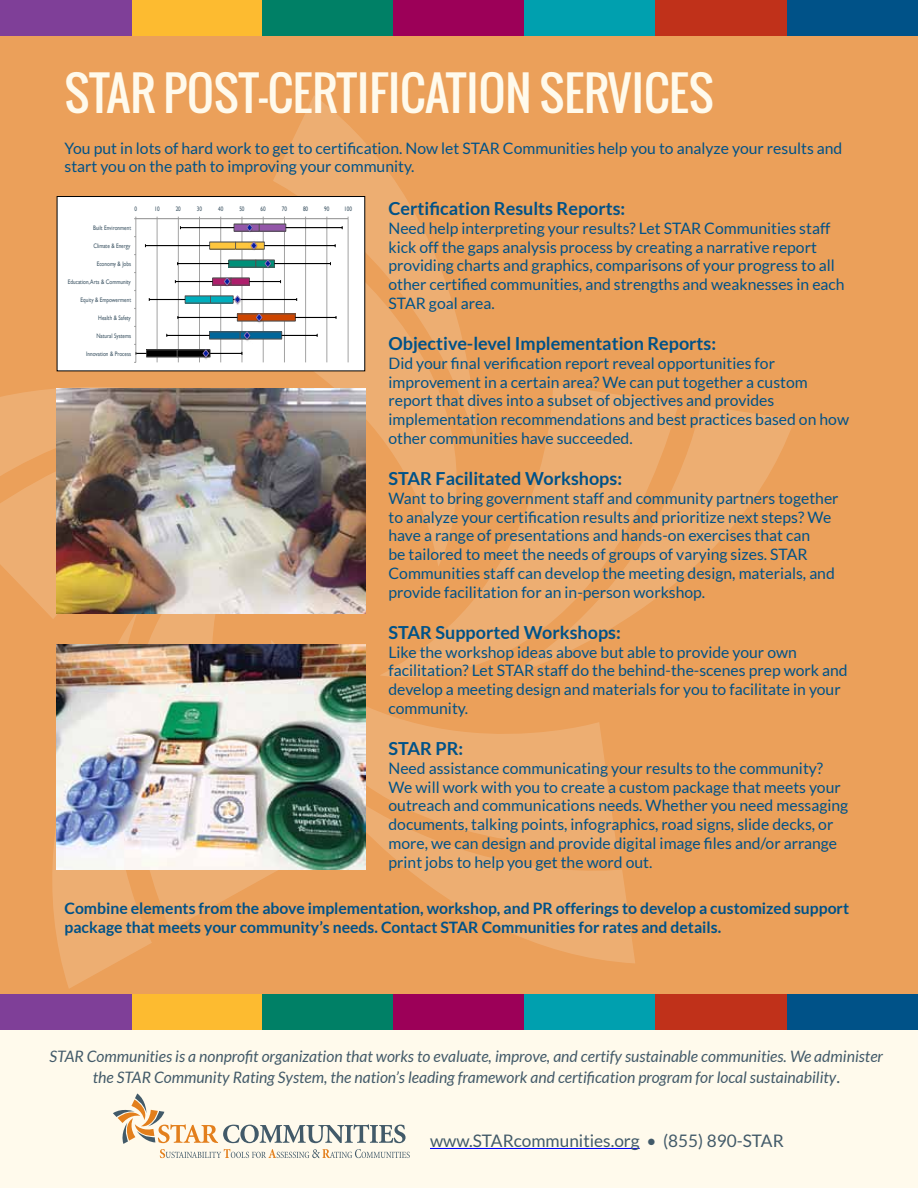
<style>
.page{position:relative;width:918px;height:1188px;background:#fff}
.page>*{position:absolute;margin:0;border:0;box-sizing:border-box;transform-origin:0 0}
.t1{font:46.5px "Oswald";color:#fffaec}
.t2{font:700 18px "Lato";color:#005288}
.t3{font:17.25px "Lato";color:#425a69}
.t4{font:15.75px/18.9px "Lato";color:#005288}
.t5{font:italic 15.75px/20.7px "Lato";color:#425a69;text-align:center}
.t6{font:700 15.75px/18.9px "Lato";color:#005288}
.t7{font:6.45px "Gill Sans";color:#425968;scale:.81 1}
.s1{font-style:normal;font-size:17.25px}
</style>
<div class="page">
<div style="left:0;top:27px;width:918px;height:995px;background:#eba05a"></div>
<svg style="left:273px;top:96px;width:198px;height:340px"></svg>
<svg style="left:380px;top:385px;width:299px;height:255px"></svg>
<svg style="left:507px;top:405px;width:287px;height:235px;fill:#edae72"></svg>
<svg style="left:0;top:333px;width:367px;height:281px;fill:#edae72"></svg>
<svg style="left:0;top:335px;width:267px;height:179px"></svg>
<svg style="left:50px;top:533px;width:231px;height:397px;fill:#edae72"></svg>
<svg style="left:7px;top:609px;width:145px;height:380px"></svg>
<svg style="left:271px;top:640px;width:334px;height:122px"></svg>
<svg style="left:306px;top:762px;width:329px;height:201px;fill:#edae72"></svg>
<div style="left:0;top:1012px;width:918px;height:176px;background:#fffaec"></div>
<div style="left:131px;top:0;width:131px;height:35px;background:#fdbb30"></div>
<div style="left:262px;top:0;width:131px;height:35px;background:#008066"></div>
<div style="left:0;top:0;width:131px;height:35px;background:#7f3f98"></div>
<div style="left:393px;top:0;width:132px;height:35px;background:#9c0058"></div>
<div style="left:525px;top:0;width:131px;height:35px;background:#00a0af"></div>
<div style="left:787px;top:0;width:131px;height:35px;background:#005288"></div>
<div style="left:656px;top:0;width:131px;height:35px;background:#c0311a"></div>
<div style="left:131px;top:995px;width:131px;height:35px;background:#fdbb30"></div>
<div style="left:262px;top:995px;width:131px;height:35px;background:#008066"></div>
<div style="left:0;top:995px;width:131px;height:35px;background:#7f3f98"></div>
<div style="left:393px;top:995px;width:132px;height:35px;background:#9c0058"></div>
<div style="left:525px;top:995px;width:131px;height:35px;background:#00a0af"></div>
<div style="left:787px;top:995px;width:131px;height:35px;background:#005288"></div>
<div style="left:656px;top:995px;width:131px;height:35px;background:#c0311a"></div>
<hr style="left:430px;top:1148px;width:210px;height:1px;background:#00f">
<svg style="left:113px;top:1093px;width:297px;height:65px"></svg>
<img style="left:57px;top:388px;width:308px;height:225px">
<div style="left:57px;top:197px;width:308px;height:174px;background:#fff"></div>
<hr style="left:157px;top:219px;width:1px;height:143px;background:#989898">
<hr style="left:178px;top:219px;width:1px;height:143px;background:#989898">
<hr style="left:199px;top:219px;width:1px;height:143px;background:#989898">
<hr style="left:220px;top:219px;width:1px;height:143px;background:#989898">
<hr style="left:242px;top:219px;width:1px;height:143px;background:#989898">
<hr style="left:263px;top:219px;width:1px;height:143px;background:#989898">
<hr style="left:284px;top:219px;width:1px;height:143px;background:#989898">
<hr style="left:305px;top:219px;width:1px;height:143px;background:#989898">
<hr style="left:327px;top:219px;width:1px;height:143px;background:#989898">
<hr style="left:348px;top:219px;width:1px;height:143px;background:#989898">
<div style="left:185px;top:296px;width:25px;height:7px;background:#00aebd"></div>
<div style="left:185px;top:296px;width:26px;height:7px;border:1px solid #515151"></div>
<div style="left:146px;top:350px;width:31px;height:7px;background:#000"></div>
<div style="left:146px;top:350px;width:31px;height:7px;border:1px solid #515151"></div>
<div style="left:259px;top:224px;width:27px;height:7px;background:#9357a9"></div>
<div style="left:259px;top:224px;width:27px;height:7px;border:1px solid #515151"></div>
<div style="left:256px;top:260px;width:19px;height:7px;border:1px solid #515151"></div>
<div style="left:258px;top:314px;width:37px;height:7px;background:#cd4500"></div>
<div style="left:240px;top:332px;width:42px;height:7px;background:#00669a"></div>
<div style="left:240px;top:332px;width:42px;height:7px;border:1px solid #515151"></div>
<div style="left:177px;top:350px;width:33px;height:7px;background:#000"></div>
<div style="left:177px;top:350px;width:33px;height:7px;border:1px solid #515151"></div>
<hr style="left:180px;top:227px;width:54px;height:1px;background:#000">
<hr style="left:145px;top:245px;width:65px;height:1px;background:#000">
<hr style="left:178px;top:263px;width:51px;height:1px;background:#000">
<hr style="left:175px;top:281px;width:38px;height:1px;background:#000">
<hr style="left:149px;top:299px;width:36px;height:1px;background:#000">
<hr style="left:178px;top:317px;width:59px;height:1px;background:#000">
<hr style="left:167px;top:335px;width:43px;height:1px;background:#000">
<svg style="left:137px;top:352px;width:9px;height:2px"></svg>
<hr style="left:286px;top:227px;width:56px;height:1px;background:#000">
<hr style="left:264px;top:245px;width:71px;height:1px;background:#000">
<hr style="left:274px;top:263px;width:56px;height:1px;background:#000">
<hr style="left:249px;top:281px;width:32px;height:1px;background:#000">
<hr style="left:233px;top:299px;width:64px;height:1px;background:#000">
<hr style="left:295px;top:317px;width:41px;height:1px;background:#000">
<hr style="left:282px;top:335px;width:35px;height:1px;background:#000">
<hr style="left:136px;top:218px;width:212px;height:1px;background:#989898">
<hr style="left:136px;top:219px;width:1px;height:143px;background:#989898">
<img style="left:204px;top:223px;width:69px;height:137px">
<svg style="left:199px;top:217px;width:72px;height:141px"></svg>
<div style="left:57px;top:196px;width:308px;height:175px;border:1px solid #000"></div>
<img style="left:57px;top:644px;width:308px;height:225px">
<h1 class="t1" style="left:64px;top:58px;width:651px">STAR POST-CERTIFICATION SERVICES</h1>
<p class="t4" style="left:64px;top:138px;width:779px">You put in lots of hard work to get to certification. Now let STAR Communities help you to analyze your results and start you on the path to improving your community.</p>
<p class="t7" style="left:135px;top:205px;width:5px">0</p>
<p class="t7" style="left:154px;top:205px;width:8px">10</p>
<p class="t7" style="left:176px;top:205px;width:8px">20</p>
<p class="t7" style="left:197px;top:205px;width:8px">30</p>
<p class="t7" style="left:218px;top:205px;width:8px">40</p>
<p class="t7" style="left:239px;top:205px;width:8px">50</p>
<p class="t7" style="left:261px;top:205px;width:8px">60</p>
<p class="t7" style="left:282px;top:205px;width:8px">70</p>
<p class="t7" style="left:303px;top:205px;width:8px">80</p>
<p class="t7" style="left:324px;top:205px;width:8px">90</p>
<p class="t7" style="left:344px;top:205px;width:11px">100</p>
<p class="t7" style="left:93px;top:224px;width:48px">Built Environment</p>
<p class="t7" style="left:93px;top:242px;width:47px">Climate &amp; Energy</p>
<p class="t7" style="left:97px;top:260px;width:44px">Economy &amp; Jobs</p>
<p class="t7" style="left:68px;top:278px;width:79px">Education, Arts &amp; Community</p>
<p class="t7" style="left:81px;top:296px;width:64px">Equity &amp; Empowerment</p>
<p class="t7" style="left:98px;top:314px;width:42px">Health &amp; Safety</p>
<p class="t7" style="left:96px;top:332px;width:44px">Natural Systems</p>
<p class="t7" style="left:86px;top:350px;width:57px">Innovation &amp; Process</p>
<p class="t2" style="left:388px;top:198px;width:238px">Certification Results Reports:</p>
<p class="t4" style="left:388px;top:218px;width:458px">Need help interpreting your results? Let STAR Communities staff kick off the gaps analysis process by creating a narrative report providing charts and graphics, comparisons of your progress to all other certified communities, and strengths and weaknesses in each STAR goal area.</p>
<p class="t2" style="left:388px;top:333px;width:329px">Objective-level Implementation Reports:</p>
<p class="t4" style="left:388px;top:353px;width:462px">Did your final verification report reveal opportunities for improvement in a certain area? We can put together a custom report that dives into a subset of objectives and provides implementation recommendations and best practices based on how other communities have succeeded.</p>
<p class="t2" style="left:388px;top:468px;width:235px">STAR Facilitated Workshops:</p>
<p class="t4" style="left:388px;top:488px;width:452px">Want to bring government staff and community partners together to analyze your certification results and prioritize next steps? We have a range of presentations and hands-on exercises that can<br>be tailored to meet the needs of groups of varying sizes. STAR Communities staff can develop the meeting design, materials, and provide facilitation for an in-person workshop.</p>
<p class="t2" style="left:388px;top:622px;width:234px">STAR Supported Workshops:</p>
<p class="t4" style="left:388px;top:642px;width:461px">Like the workshop ideas above but able to provide your own facilitation? Let STAR staff do the behind-the-scenes prep work and develop a meeting design and materials for you to facilitate in your community.</p>
<p class="t2" style="left:388px;top:738px;width:76px">STAR PR:</p>
<p class="t4" style="left:389px;top:758px;width:461px">Need assistance communicating your results to the community?<br>We will work with you to create a custom package that meets your outreach and communications needs. Whether you need messaging documents, talking points, infographics, road signs, slide decks, or more, we can design and provide digital image files and/or arrange print jobs to help you get the word out.</p>
<p class="t6" style="left:64px;top:899px;width:786px">Combine elements from the above implementation, workshop, and PR offerings to develop a customized support package that meets your community’s needs. Contact STAR Communities for rates and details.</p>
<p class="t5" style="left:50px;top:1046px;width:835px">STAR Communities is a nonprofit organization that works to evaluate, improve, and certify sustainable communities. We administer the STAR Community Rating System, the nation’s leading framework and certification program for local sustainability<span class="s1">.</span></p>
<p class="t3" style="left:430px;top:1131px;width:355px">www.STARcommunities.org • (855) 890-STAR</p>
</div>
